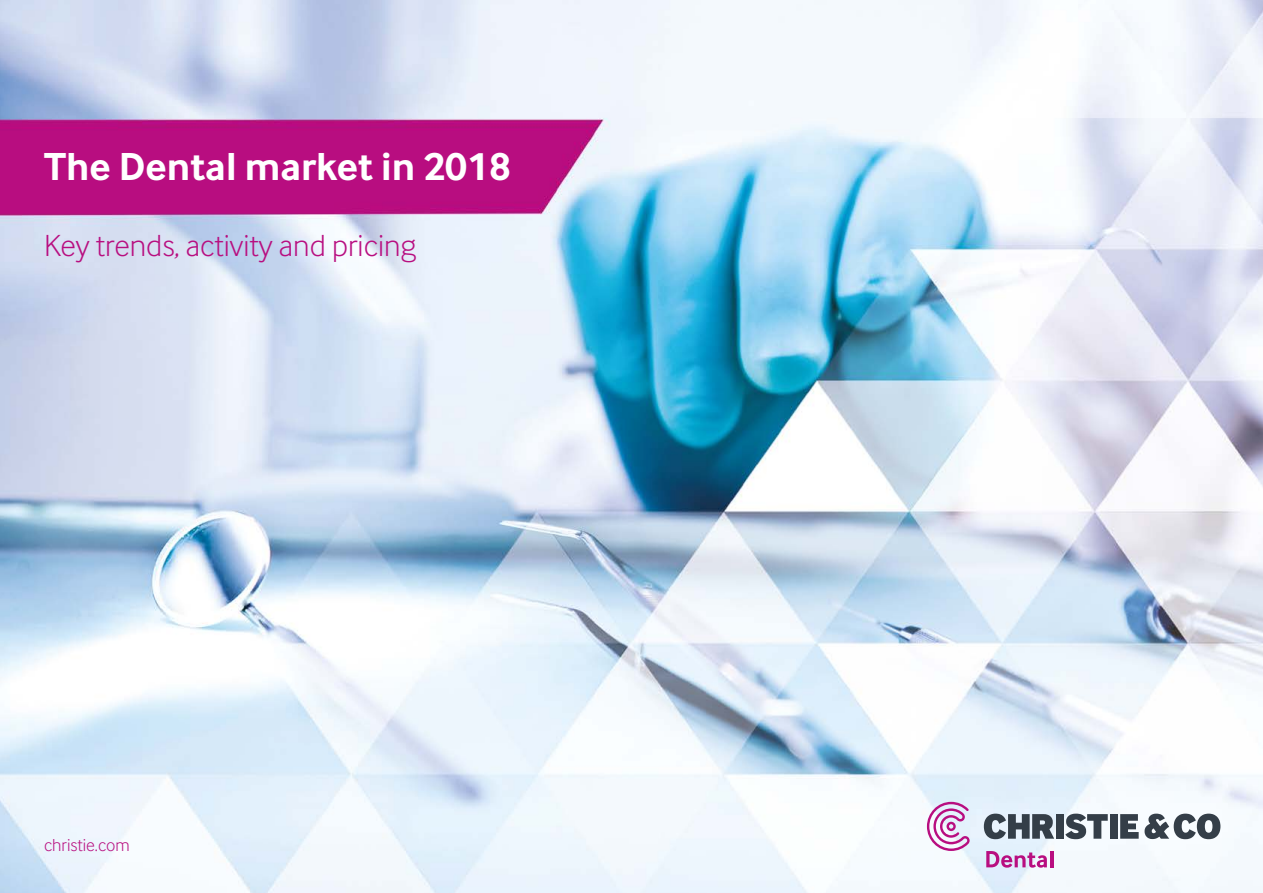
<style>
.page{position:relative;width:1263px;height:893px;background:#fff}
.page>*{position:absolute;margin:0;border:0;box-sizing:border-box;transform-origin:0 0}
.t1{font:700 40.5px "Inter Face";color:#fff}
.t2{font:300 31.65px "Inter Face";color:#b80e80}
.t3{font:300 18px "Inter Face";color:#b80e80}
</style>
<div class="page">
<img style="left:0;top:0;width:1263px;height:893px">
<svg style="left:927px;top:802px;width:42px;height:49px"></svg>
<svg style="left:984px;top:814px;width:70px;height:25px"></svg>
<div style="left:1056px;top:814px;width:8px;height:25px;background:#343e48"></div>
<svg style="left:1065px;top:814px;width:43px;height:25px"></svg>
<div style="left:1110px;top:814px;width:8px;height:25px;background:#343e48"></div>
<svg style="left:1120px;top:814px;width:100px;height:25px"></svg>
<svg style="left:986px;top:851px;width:61px;height:17px"></svg>
<hr style="left:1050px;top:851px;width:3px;height:16px;background:#b80e80">
<p class="t1" style="left:44px;top:143px;width:468px">The Dental market in 2018</p>
<p class="t2" style="left:44px;top:228px;width:374px">Key trends, activity and pricing</p>
<p class="t3" style="left:44px;top:835px;width:87px">christie.com</p>
</div>
